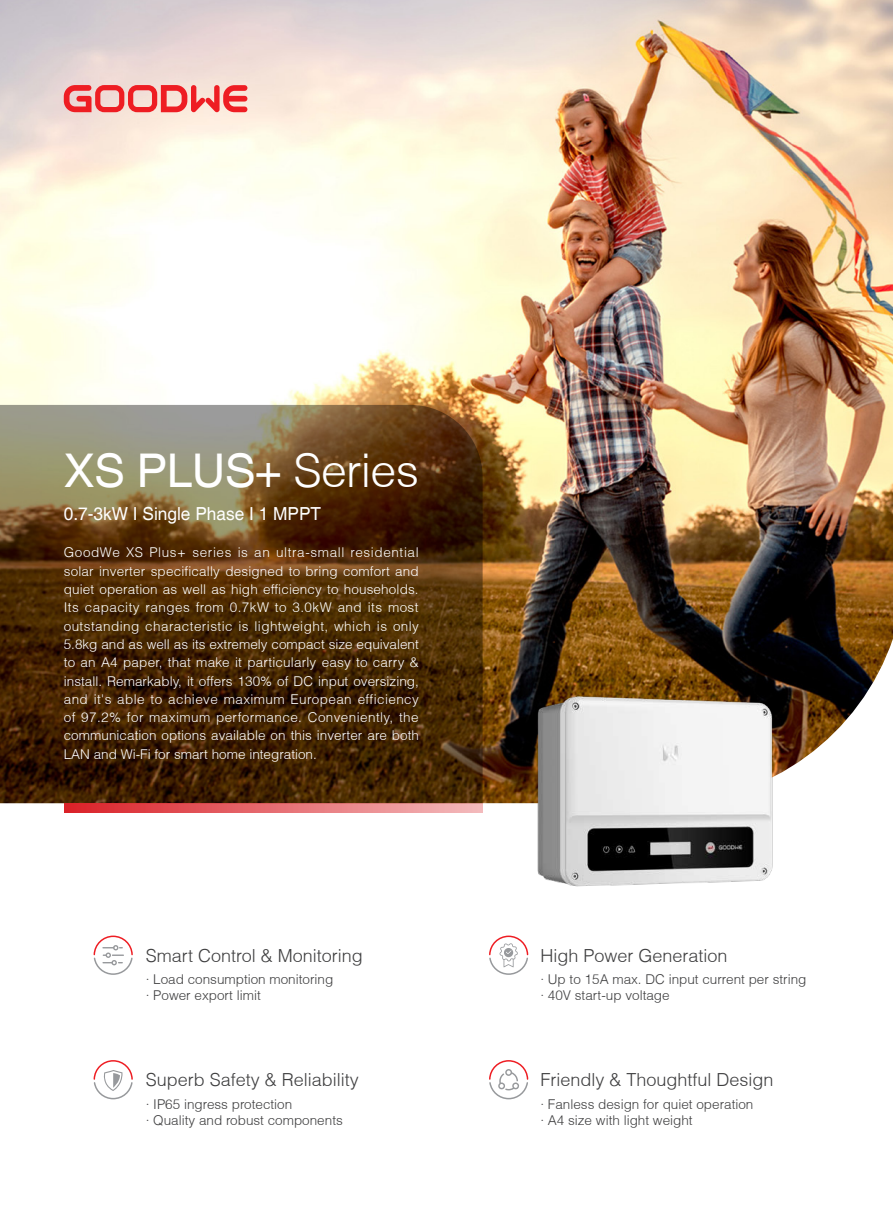
<style>
.page{position:relative;width:893px;height:1212px;background:#fff}
.page>*{position:absolute;margin:0;border:0;box-sizing:border-box;transform-origin:0 0}
.t1{font:46.5px "Helvetica";letter-spacing:-.015em;color:#fff}
.t2{font:300 18px "Helvetica";color:#3e3e3f}
.t3{font:18px "Helvetica";color:#fff;scale:.96 1}
.t4{font:300 13.5px/18.3px "Helvetica";color:#fff;text-align:justify}
.t5{font:300 13.5px/16.2px "Helvetica";color:#3e3e3f}
.s1{font-weight:300}
</style>
<div class="page">
<img style="left:0;top:0;width:893px;height:803px">
<svg style="left:0;top:405px;width:483px;height:398px;background:#573a19"></svg>
<svg style="left:64px;top:803px;width:419px;height:9px;background:#e46b6f"></svg>
<img style="left:498px;top:663px;width:313px;height:224px">
<svg style="left:64px;top:85px;width:183px;height:27px;background:#f07b7a"></svg>
<svg style="left:93px;top:935px;width:40px;height:40px"></svg>
<svg style="left:93px;top:1060px;width:40px;height:40px"></svg>
<svg style="left:489px;top:935px;width:40px;height:40px"></svg>
<svg style="left:489px;top:1060px;width:40px;height:40px"></svg>
<h1 class="t1" style="left:64px;top:453px;width:357px">XS PLUS+ <span class="s1">Series</span></h1>
<h2 class="t3" style="left:64px;top:507px;width:270px">0.7-3kW I Single Phase I 1 MPPT</h2>
<p class="t4" style="left:64px;top:545px;width:357px">GoodWe XS Plus+ series is an ultra-small residential solar inverter specifically designed to bring comfort and quiet operation as well as high efficiency to households.<br>Its capacity ranges from 0.7kW to 3.0kW and its most outstanding characteristic is lightweight, which is only 5.8kg and as well as its extremely compact size equivalent to an A4 paper, that make it particularly easy to carry &amp; install. Remarkably, it offers 130% of DC input oversizing, and it's able to achieve maximum European efficiency of 97.2% for maximum performance. Conveniently, the communication options available on this inverter are both LAN and Wi-Fi for smart home integration.</p>
<h2 class="t2" style="left:146px;top:948px;width:219px">Smart Control &amp; Monitoring</h2>
<p class="t5" style="left:146px;top:972px;width:189px">· Load consumption monitoring · Power export limit</p>
<h2 class="t2" style="left:146px;top:1073px;width:215px">Superb Safety &amp; Reliability</h2>
<p class="t5" style="left:146px;top:1097px;width:199px">· IP65 ingress protection<br>· Quality and robust components</p>
<h2 class="t2" style="left:540px;top:948px;width:189px">High Power Generation</h2>
<p class="t5" style="left:540px;top:972px;width:268px">· Up to 15A max. DC input current per string · 40V start-up voltage</p>
<h2 class="t2" style="left:540px;top:1073px;width:235px">Friendly &amp; Thoughtful Design</h2>
<p class="t5" style="left:540px;top:1097px;width:215px">· Fanless design for quiet operation · A4 size with light weight</p>
</div>
